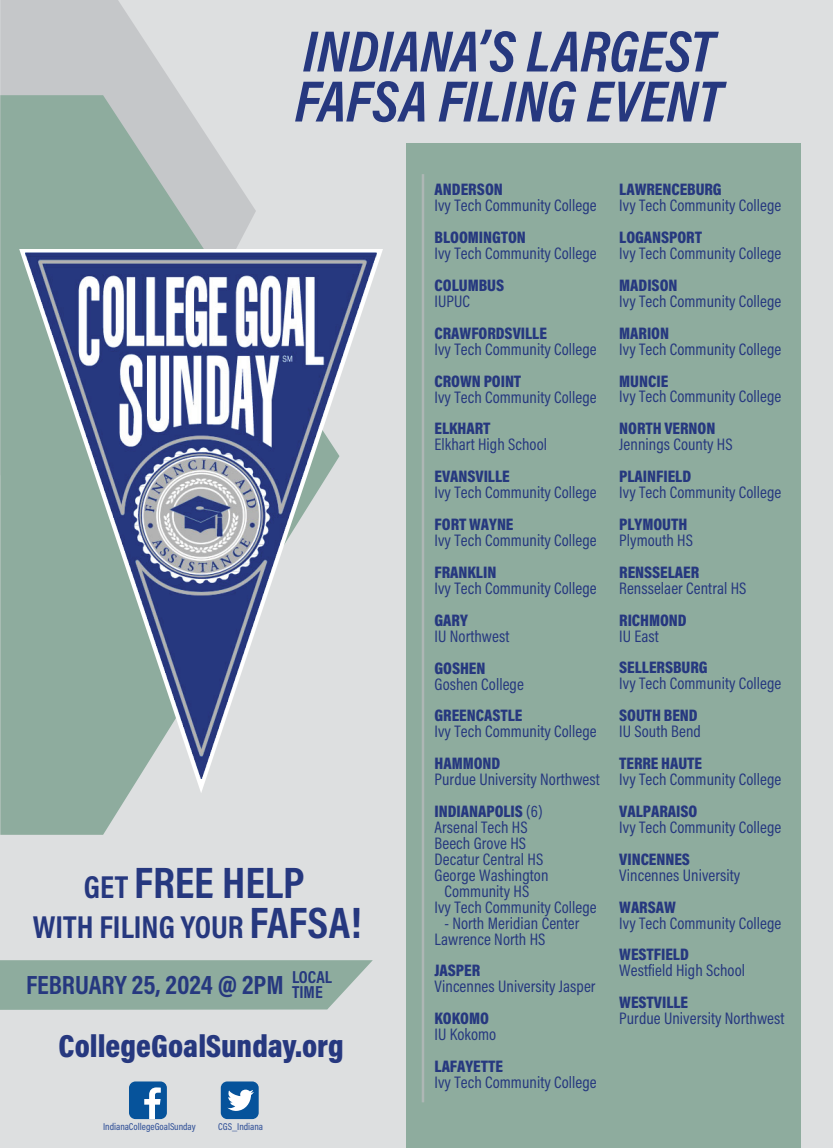
<style>
.page{position:relative;width:833px;height:1148px;background:#fff}
.page>*{position:absolute;margin:0;border:0;box-sizing:border-box;transform-origin:0 0}
.t1{font:italic 700 58.75px/50px "Acumin Pro Cond";color:#26387f}
.t2{font:700 44.38px "Acumin Pro Cond";color:#26387f}
.t3{font:900 32.19px "Acumin Pro Cond";color:#26387f}
.t4{font:700 31.94px "Acumin Pro Cond";color:#26387f}
.t5{font:700 26.56px "Acumin Pro Cond";color:#26387f}
.t6{font:700 17.5px "Acumin Pro Cond";color:#26387f}
.t7{font:16.81px/31.9px "Acumin Pro Cond";letter-spacing:.005em;color:#26387f}
.t8{font:900 16.81px "Acumin Pro Cond";letter-spacing:-.005em;color:#26387f}
.t9{font:500 10.06px "Acumin Pro Cond";color:#36559a}
.s1{font-size:31.94px}
.s2{font-size:44.38px}
.s3{font-weight:900}
</style>
<div class="page">
<div style="left:0;top:0;width:832px;height:1147px;background:#dddfe0"></div>
<svg style="left:0;top:0;width:180px;height:95px;fill:#c5c7c9"></svg>
<svg style="left:0;top:95px;width:256px;height:739px;fill:#8eac9e"></svg>
<svg style="left:19px;top:249px;width:364px;height:544px"></svg>
<img style="left:25px;top:252px;width:352px;height:526px">
<div style="left:406px;top:143px;width:394px;height:1004px;background:#8eac9e"></div>
<hr style="left:421px;top:174px;width:3px;height:928px;background:#bcbdc0">
<svg style="left:0;top:960px;width:373px;height:49px;background:#93afa2"></svg>
<div style="left:221px;top:1081px;width:38px;height:38px;background:#06539b;border-radius:6px"></div>
<svg style="left:227px;top:1089px;width:27px;height:22px"></svg>
<div style="left:129px;top:1081px;width:38px;height:38px;background:#06539b;border-radius:6px"></div>
<svg style="left:144px;top:1087px;width:17px;height:32px"></svg>
<h1 class="t1" style="left:295px;top:25px;width:428px">INDIANA’S LARGEST<br>FAFSA FILING EVENT</h1>
<h2 class="t2" style="left:84px;top:853px;width:222px"><span class="s1">GET</span> FREE HELP</h2>
<h3 class="t4" style="left:33px;top:905px;width:330px">WITH FILING YOUR <span class="s2">FAFSA!</span></h3>
<h3 class="t5" style="left:26px;top:967px;width:307px">FEBRUARY 25, 2024 @ 2PM <sup>LOCAL</sup></h3>
<p class="t6" style="left:292px;top:980px;width:32px">TIME</p>
<h3 class="t3" style="left:59px;top:1024px;width:287px">CollegeGoalSunday.org</h3>
<p class="t9" style="left:103px;top:1120px;width:94px">IndianaCollegeGoalSunday</p>
<p class="t9" style="left:218px;top:1120px;width:46px">CGS_Indiana</p>
<p class="t8" style="left:434px;top:178px;width:70px">ANDERSON</p>
<p class="t7" style="left:434px;top:189px;width:164px">Ivy Tech Community College</p>
<p class="t8" style="left:434px;top:226px;width:93px">BLOOMINGTON</p>
<p class="t7" style="left:434px;top:237px;width:164px">Ivy Tech Community College</p>
<p class="t8" style="left:434px;top:274px;width:71px">COLUMBUS</p>
<p class="t7" style="left:434px;top:285px;width:37px">IUPUC</p>
<p class="t8" style="left:434px;top:322px;width:114px">CRAWFORDSVILLE</p>
<p class="t7" style="left:434px;top:332px;width:164px">Ivy Tech Community College</p>
<p class="t8" style="left:434px;top:370px;width:88px">CROWN POINT</p>
<p class="t7" style="left:434px;top:380px;width:164px">Ivy Tech Community College</p>
<p class="t8" style="left:434px;top:417px;width:58px">ELKHART</p>
<p class="t7" style="left:434px;top:428px;width:114px">Elkhart High School</p>
<p class="t8" style="left:434px;top:465px;width:77px">EVANSVILLE</p>
<p class="t7" style="left:434px;top:476px;width:164px">Ivy Tech Community College</p>
<p class="t8" style="left:434px;top:513px;width:80px">FORT WAYNE</p>
<p class="t7" style="left:434px;top:524px;width:164px">Ivy Tech Community College</p>
<p class="t8" style="left:434px;top:561px;width:63px">FRANKLIN</p>
<p class="t7" style="left:434px;top:572px;width:164px">Ivy Tech Community College</p>
<p class="t8" style="left:434px;top:609px;width:35px">GARY</p>
<p class="t7" style="left:434px;top:619px;width:76px">IU Northwest</p>
<p class="t8" style="left:434px;top:657px;width:52px">GOSHEN</p>
<p class="t7" style="left:434px;top:667px;width:91px">Goshen College</p>
<p class="t8" style="left:434px;top:704px;width:89px">GREENCASTLE</p>
<p class="t7" style="left:434px;top:715px;width:164px">Ivy Tech Community College</p>
<p class="t8" style="left:434px;top:752px;width:67px">HAMMOND</p>
<p class="t7" style="left:434px;top:763px;width:167px">Purdue University Northwest<br><span class="s3">INDIANAPOLIS</span> (6)</p>
<p class="t7" style="left:434px;top:811px;width:95px">Arsenal Tech HS</p>
<p class="t7" style="left:434px;top:827px;width:93px">Beech Grove HS</p>
<p class="t7" style="left:434px;top:842px;width:110px">Decatur Central HS</p>
<p class="t7" style="left:434px;top:858px;width:115px">George Washington</p>
<p class="t7" style="left:444px;top:874px;width:86px">Community HS</p>
<p class="t7" style="left:434px;top:890px;width:164px">Ivy Tech Community College</p>
<p class="t7" style="left:434px;top:914px;width:146px;line-height:15.9px;text-indent:10px">- North Meridian Center<br>Lawrence North HS</p>
<p class="t8" style="left:434px;top:959px;width:47px">JASPER</p>
<p class="t7" style="left:434px;top:970px;width:162px">Vincennes University Jasper</p>
<p class="t8" style="left:434px;top:1007px;width:56px">KOKOMO</p>
<p class="t7" style="left:434px;top:1018px;width:63px">IU Kokomo</p>
<p class="t8" style="left:434px;top:1055px;width:70px">LAFAYETTE</p>
<p class="t7" style="left:434px;top:1066px;width:164px">Ivy Tech Community College</p>
<p class="t8" style="left:619px;top:178px;width:104px">LAWRENCEBURG</p>
<p class="t7" style="left:619px;top:189px;width:164px">Ivy Tech Community College</p>
<p class="t8" style="left:619px;top:226px;width:84px">LOGANSPORT</p>
<p class="t7" style="left:619px;top:237px;width:164px">Ivy Tech Community College</p>
<p class="t8" style="left:619px;top:274px;width:60px">MADISON</p>
<p class="t7" style="left:619px;top:285px;width:164px">Ivy Tech Community College</p>
<p class="t8" style="left:619px;top:322px;width:51px">MARION</p>
<p class="t7" style="left:619px;top:332px;width:164px">Ivy Tech Community College</p>
<p class="t8" style="left:619px;top:370px;width:51px">MUNCIE</p>
<p class="t7" style="left:619px;top:380px;width:164px">Ivy Tech Community College</p>
<p class="t8" style="left:619px;top:417px;width:98px">NORTH VERNON</p>
<p class="t7" style="left:619px;top:428px;width:115px">Jennings County HS</p>
<p class="t8" style="left:619px;top:465px;width:73px">PLAINFIELD</p>
<p class="t7" style="left:619px;top:476px;width:164px">Ivy Tech Community College</p>
<p class="t8" style="left:619px;top:513px;width:69px">PLYMOUTH</p>
<p class="t7" style="left:619px;top:524px;width:75px">Plymouth HS</p>
<p class="t8" style="left:619px;top:561px;width:81px">RENSSELAER</p>
<p class="t7" style="left:619px;top:571px;width:129px">Rensselaer Central HS</p>
<p class="t8" style="left:619px;top:609px;width:69px">RICHMOND</p>
<p class="t7" style="left:619px;top:619px;width:41px">IU East</p>
<p class="t8" style="left:619px;top:656px;width:90px">SELLERSBURG</p>
<p class="t7" style="left:619px;top:667px;width:164px">Ivy Tech Community College</p>
<p class="t8" style="left:619px;top:704px;width:80px">SOUTH BEND</p>
<p class="t7" style="left:619px;top:715px;width:83px">IU South Bend</p>
<p class="t8" style="left:619px;top:752px;width:84px">TERRE HAUTE</p>
<p class="t7" style="left:619px;top:763px;width:164px">Ivy Tech Community College</p>
<p class="t8" style="left:619px;top:800px;width:79px">VALPARAISO</p>
<p class="t7" style="left:619px;top:811px;width:164px">Ivy Tech Community College</p>
<p class="t8" style="left:619px;top:848px;width:72px">VINCENNES</p>
<p class="t7" style="left:619px;top:858px;width:122px">Vincennes University</p>
<p class="t8" style="left:619px;top:895px;width:58px">WARSAW</p>
<p class="t7" style="left:619px;top:906px;width:164px">Ivy Tech Community College</p>
<p class="t8" style="left:619px;top:943px;width:71px">WESTFIELD</p>
<p class="t7" style="left:619px;top:954px;width:127px">Westfield High School</p>
<p class="t8" style="left:619px;top:991px;width:70px">WESTVILLE</p>
<p class="t7" style="left:619px;top:1002px;width:167px">Purdue University Northwest</p>
</div>
